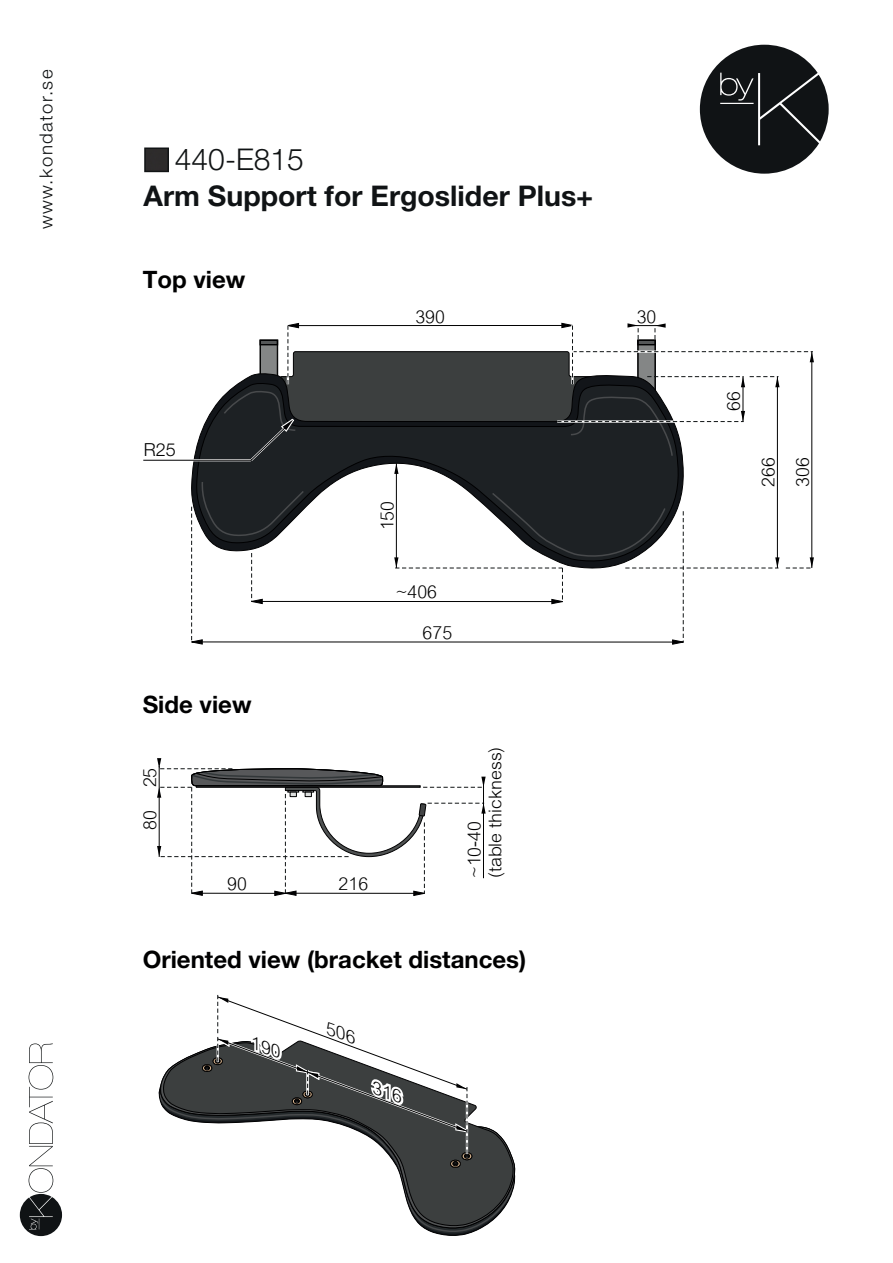
<style>
.page{position:relative;width:893px;height:1263px;background:#fff}
.page>*{position:absolute;margin:0;border:0;box-sizing:border-box;transform-origin:0 0}
.t1{font:300 30px "Helvetica Neue LT Std";color:#111415}
.t2{font:700 28.5px "Helvetica Neue LT Std";color:#101315}
.t3{font:27.15px/34.3px "Cordia New";color:#000001}
.t4{font:700 24px "Helvetica Neue LT Std";color:#000001}
.t5{font:300 18px "Helvetica Neue LT Std";letter-spacing:.08em;color:#111415}
.t6{font:300 18px "Helvetica Neue LT Std";color:#000001}
</style>
<div class="page">
<svg style="left:191px;top:477px;width:493px;height:92px"></svg>
<svg style="left:201px;top:477px;width:473px;height:82px"></svg>
<svg style="left:20px;top:1043px;width:42px;height:193px"></svg>
<svg style="left:700px;top:45px;width:129px;height:129px"></svg>
<img style="left:147px;top:150px;width:19px;height:19px">
<div style="left:144px;top:147px;width:25px;height:25px;border:2px solid #111415"></div>
<svg style="left:159px;top:1085px;width:357px;height:151px"></svg>
<svg style="left:162px;top:1050px;width:352px;height:176px"></svg>
<hr style="left:777px;top:377px;width:1px;height:191px;background:#000001">
<hr style="left:811px;top:352px;width:1px;height:216px;background:#000001">
<svg style="left:786px;top:557px;width:28px;height:12px"></svg>
<hr style="left:396px;top:463px;width:1px;height:105px;background:#000001">
<svg style="left:251px;top:553px;width:12px;height:51px"></svg>
<hr style="left:252px;top:601px;width:310px;height:1px;background:#000001">
<svg style="left:394px;top:557px;width:169px;height:47px"></svg>
<svg style="left:191px;top:507px;width:12px;height:138px"></svg>
<hr style="left:192px;top:642px;width:491px;height:1px;background:#000001">
<svg style="left:625px;top:511px;width:154px;height:134px"></svg>
<svg style="left:157px;top:758px;width:329px;height:138px"></svg>
<svg style="left:143px;top:323px;width:671px;height:154px"></svg>
<svg style="left:202px;top:994px;width:270px;height:174px"></svg>
<p class="t5" style="left:35px;top:229px;width:161px;rotate:-90deg">www.kondator.se</p>
<p class="t1" style="left:175px;top:141px;width:130px">440-E815</p>
<p class="t2" style="left:144px;top:178px;width:451px">Arm Support for Ergoslider Plus+</p>
<p class="t4" style="left:143px;top:265px;width:104px">Top view</p>
<p class="t3" style="left:415px;top:300px;width:31px">390</p>
<p class="t3" style="left:637px;top:300px;width:21px">30</p>
<p class="t6" style="left:144px;top:438px;width:34px">R25</p>
<p class="t3" style="left:371px;top:530px;width:31px;rotate:-90deg">150</p>
<p class="t4" style="left:143px;top:689px;width:110px">Side view</p>
<p class="t3" style="left:133px;top:787px;width:21px;rotate:-90deg">25</p>
<p class="t3" style="left:133px;top:830px;width:21px;rotate:-90deg">80</p>
<p class="t3" style="left:227px;top:867px;width:21px">90</p>
<p class="t3" style="left:339px;top:867px;width:31px">216</p>
<p class="t3" style="left:423px;top:572px;width:31px;line-height:40.5px;text-indent:-27px">~406<br>675</p>
<p class="t3" style="left:464px;top:878px;width:133px;line-height:21px;rotate:-90deg">~10-40<br>(table thickness)</p>
<p class="t4" style="left:143px;top:944px;width:385px">Oriented view (bracket distances)</p>
<p class="t3" style="left:717px;top:411px;width:21px;rotate:-90deg">66</p>
<p class="t3" style="left:752px;top:487px;width:31px;rotate:-90deg">266<br>306</p>
</div>
